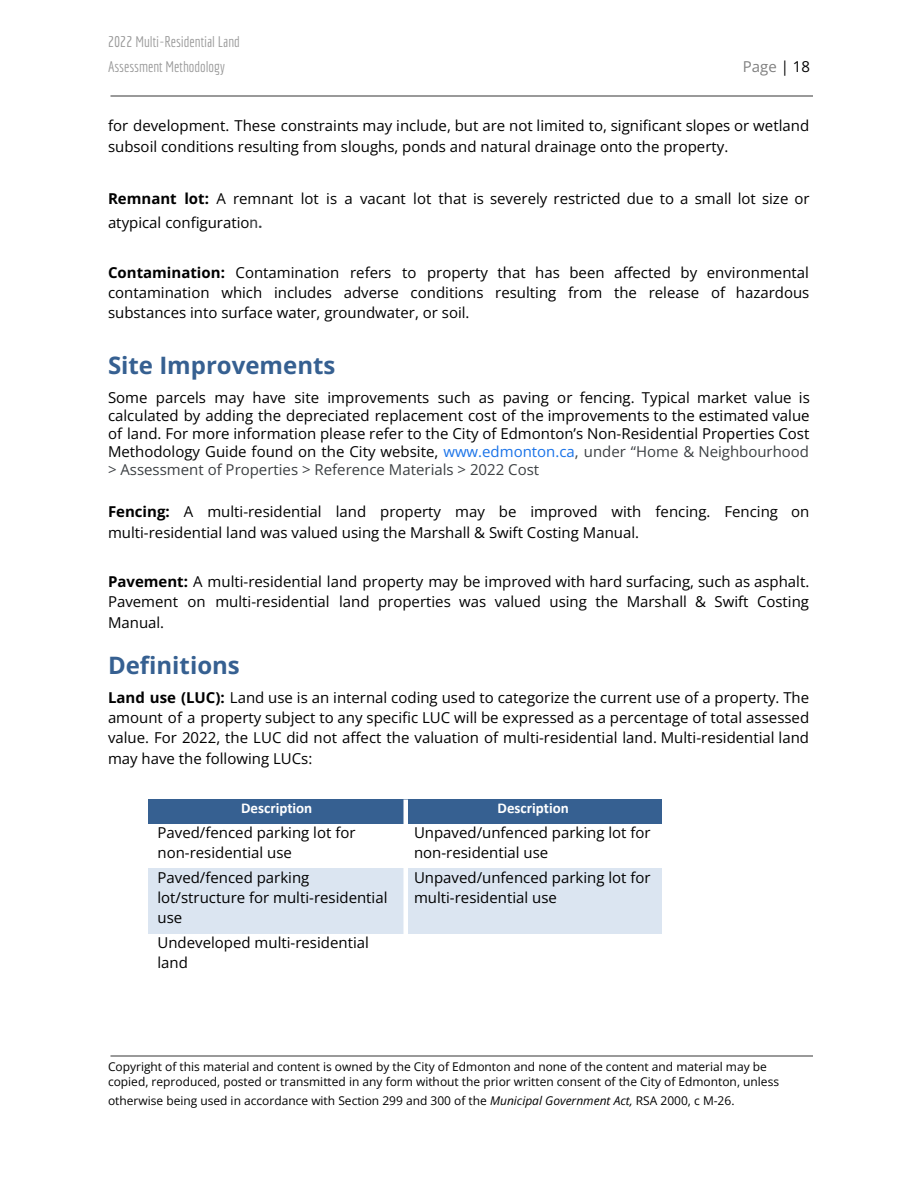
<style>
.page{position:relative;width:918px;height:1188px;background:#fff}
.page>*{position:absolute;margin:0;border:0;box-sizing:border-box;transform-origin:0 0}
.t1{font:700 24px "Open Sans";color:#366091}
.t2{font:15px/20.2px "Open Sans";color:#000}
.t3{font:15px/24.8px "Economica";color:#999}
.t4{font:700 15px "Calibri";color:#fff}
.t5{font:15px "Open Sans";color:#808080}
.t6{font:12px/14.7px "Open Sans";color:#000}
.s1{color:#000}
.s2{font-weight:700}
.s3{font-family:"Roboto";font-size:15.75px;color:#3c4043}
.s4{font-family:"Roboto";font-weight:700;font-size:15.75px;color:#3c4043}
.s5{color:#1a73e8}
.s6{color:#3c4043}
.s7{font-style:italic}
</style>
<div class="page">
<div style="left:148px;top:799px;width:257px;height:25px;background:#366091"></div>
<div style="left:405px;top:799px;width:257px;height:25px;background:#366091"></div>
<div style="left:148px;top:868px;width:257px;height:66px;background:#dbe5f1"></div>
<div style="left:405px;top:868px;width:257px;height:66px;background:#dbe5f1"></div>
<div style="left:403px;top:800px;width:5px;height:180px;background:#fff"></div>
<p class="t3" style="left:108px;top:29px;width:133px">2022 Multi-Residential Land<br>Assessment Methodology</p>
<p class="t5" style="left:743px;top:56px;width:69px">Page <span class="s1">| 18</span></p>
<p class="t2" style="left:108px;top:115px;width:703px">for development. These constraints may include, but are not limited to, significant slopes or wetland subsoil conditions resulting from sloughs, ponds and natural drainage onto the property.</p>
<p class="t2" style="left:108px;top:187px;width:703px;line-height:23.4px"><span class="s2">Remnant lot:</span> A remnant lot is a vacant lot that is severely restricted due to a small lot size or atypical configuratio<span class="s3">n</span><span class="s4">.</span></p>
<p class="t2" style="left:108px;top:262px;width:703px;text-align:justify"><span class="s2">Contamination:</span> Contamination refers to property that has been affected by environmental contamination which includes adverse conditions resulting from the release of hazardous substances into surface water, groundwater, or soil.</p>
<h1 class="t1" style="left:108px;top:348px;width:229px">Site Improvements</h1>
<p class="t2" style="left:108px;top:388px;width:703px;line-height:18px;text-align:justify">Some parcels may have site improvements such as paving or fencing. Typical market value is calculated by adding the depreciated replacement cost of the improvements to the estimated value of land. For more information please refer to the City of Edmonton’s Non-Residential Properties Cost Methodology Guide found on the City website, <span class="s5">www.edmonton.ca</span><span class="s6">, under “Home &amp; Neighbourhood &gt; Assessment of Properties &gt; Reference Materials &gt; 2022 Cost</span></p>
<p class="t2" style="left:108px;top:501px;width:703px"><span class="s2">Fencing:</span> A multi-residential land property may be improved with fencing. Fencing on multi-residential land was valued using the Marshall &amp; Swift Costing Manual.</p>
<p class="t2" style="left:108px;top:571px;width:703px;text-align:justify"><span class="s2">Pavement:</span> A multi-residential land property may be improved with hard surfacing, such as asphalt.<br>Pavement on multi-residential land properties was valued using the Marshall &amp; Swift Costing Manual.</p>
<h1 class="t1" style="left:108px;top:649px;width:133px">Defi nitions</h1>
<p class="t2" style="left:108px;top:687px;width:703px;text-align:justify"><span class="s2">Land use (LUC):</span> Land use is an internal coding used to categorize the current use of a property. The amount of a property subject to any specific LUC will be expressed as a percentage of total assessed value. For 2022, the LUC did not affect the valuation of multi-residential land. Multi-residential land may have the following LUCs:</p>
<p class="t4" style="left:241px;top:802px;width:73px">Description</p>
<p class="t4" style="left:498px;top:802px;width:73px">Description</p>
<p class="t2" style="left:158px;top:822px;width:200px">Paved/fenced parking lot for non-residential use</p>
<p class="t2" style="left:414px;top:822px;width:238px">Unpaved/unfenced parking lot for non-residential use</p>
<p class="t2" style="left:158px;top:867px;width:232px">Paved/fenced parking lot/structure for multi-residential use</p>
<p class="t2" style="left:414px;top:867px;width:238px">Unpaved/unfenced parking lot for multi-residential use</p>
<p class="t2" style="left:158px;top:932px;width:213px">Undeveloped multi-residential land</p>
<p class="t6" style="left:108px;top:1059px;width:673px">Copyright of this material and content is owned by the City of Edmonton and none of the content and material may be copied, reproduced, posted or transmitted in any form without the prior written consent of the City of Edmonton, unless</p>
<p class="t6" style="left:108px;top:1093px;width:628px">otherwise being used in accordance with Section 299 and 300 of the <span class="s7">Municipal Government Act,</span> RSA 2000, c M-26.</p>
</div>
